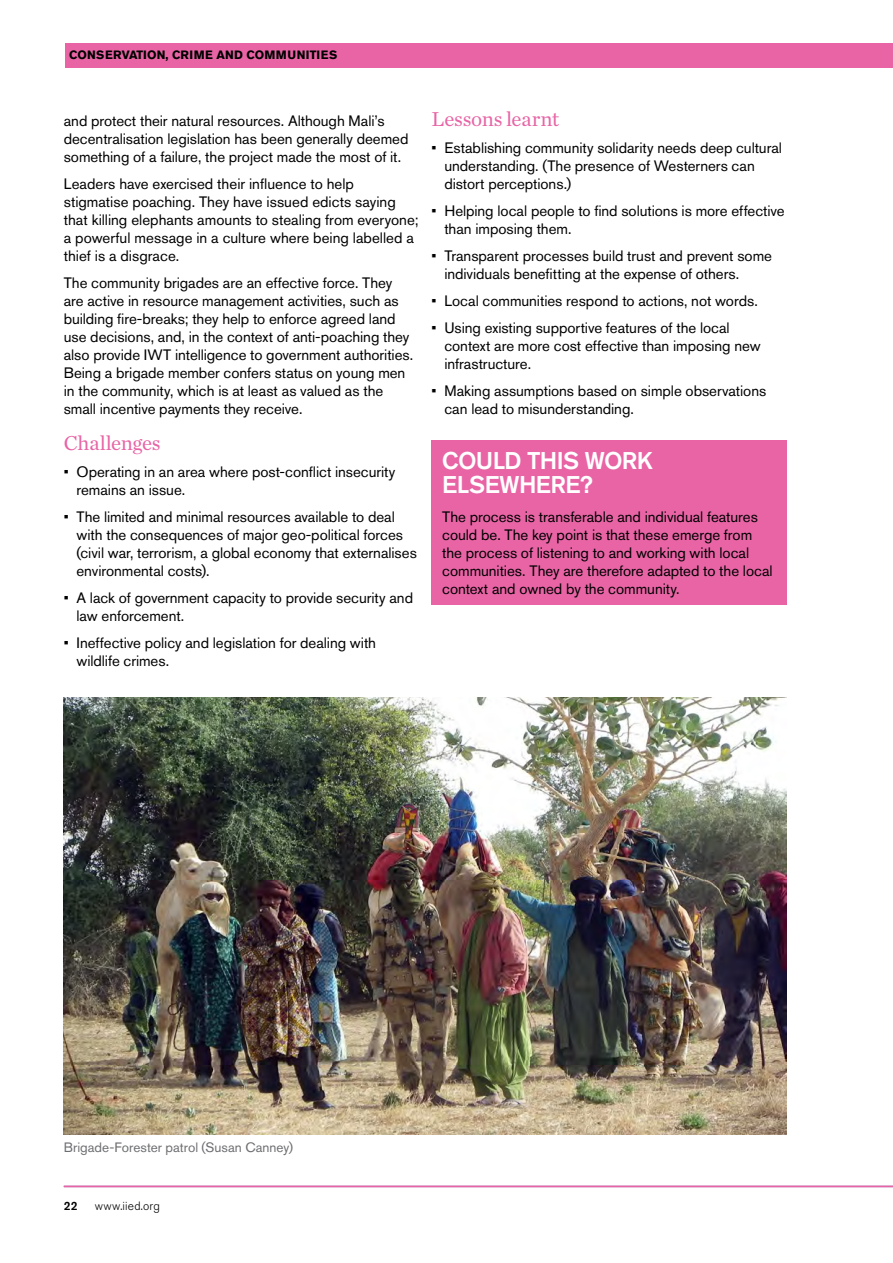
<style>
.page{position:relative;width:893px;height:1263px;background:#fff}
.page>*{position:absolute;margin:0;border:0;box-sizing:border-box;transform-origin:0 0}
.IIED_IP_Box_title{font:500 24px/24px "Akzidenz Grotesk BE";letter-spacing:-.025em;color:#fff}
.IIED_IP_Small_subhea{font:21px "Chronicle Text G1";letter-spacing:-.015em;color:#e864a5}
.IIED_IP_Body_copy{font:15px/18px "Akzidenz Grotesk BE";color:#000}
.IIED_IP_Body_copy-2{font:13.5px "Akzidenz Grotesk BE";color:#6d6e71}
.t1{font:700 12px "Akzidenz Grotesk BE";letter-spacing:.02em;color:#000}
.t2{font:300 12px "Akzidenz Grotesk BE";letter-spacing:.015em;color:#000}
.t3{font:500 12px "Akzidenz Grotesk BE";color:#000}
</style>
<div class="page">
<hr style="left:64px;top:1186px;width:829px;height:1px;background:#e864a5">
<div style="left:65px;top:43px;width:828px;height:24px;background:#e864a5"></div>
<div style="left:432px;top:440px;width:355px;height:165px;background:#e864a5"></div>
<img style="left:64px;top:697px;width:723px;height:437px">
<p class="t1" style="left:69px;top:48px;width:270px">CONSERVATION, CRIME AND COMMUNITIES</p>
<p class="IIED_IP_Body_copy" style="left:64px;top:112px;width:346px">and protect their natural resources. Although Mali’s decentralisation legislation has been generally deemed something of a failure, the project made the most of it.</p>
<p class="IIED_IP_Body_copy" style="left:64px;top:175px;width:356px">Leaders have exercised their influence to help stigmatise poaching. They have issued edicts saying that killing elephants amounts to stealing from everyone; a powerful message in a culture where being labelled a thief is a disgrace.</p>
<p class="IIED_IP_Body_copy" style="left:64px;top:274px;width:351px">The community brigades are an effective force. They are active in resource management activities, such as building fire-breaks; they help to enforce agreed land use decisions, and, in the context of anti-poaching they also provide IWT intelligence to government authorities.<br>Being a brigade member confers status on young men in the community, which is at least as valued as the small incentive payments they receive.</p>
<p class="IIED_IP_Small_subhea" style="left:64px;top:427px;width:98px">Challenges</p>
<p class="IIED_IP_Body_copy" style="left:77px;top:463px;width:320px;text-indent:-13px">• Operating in an area where post-conflict insecurity remains an issue.</p>
<p class="IIED_IP_Body_copy" style="left:77px;top:508px;width:342px;text-indent:-13px">• The limited and minimal resources available to deal with the consequences of major geo-political forces (civil war, terrorism, a global economy that externalises environmental costs).</p>
<p class="IIED_IP_Body_copy" style="left:77px;top:589px;width:338px;text-indent:-13px">• A lack of government capacity to provide security and law enforcement.</p>
<p class="IIED_IP_Body_copy" style="left:77px;top:634px;width:301px;text-indent:-13px">• Ineffective policy and legislation for dealing with wildlife crimes.</p>
<p class="IIED_IP_Small_subhea" style="left:432px;top:103px;width:129px">Lessons learnt</p>
<p class="IIED_IP_Body_copy" style="left:444px;top:139px;width:339px;text-indent:-13px">• Establishing community solidarity needs deep cultural understanding. (The presence of Westerners can distort perceptions.)</p>
<p class="IIED_IP_Body_copy" style="left:444px;top:202px;width:342px;text-indent:-13px">• Helping local people to find solutions is more effective than imposing them.</p>
<p class="IIED_IP_Body_copy" style="left:444px;top:247px;width:329px;text-indent:-13px">• Transparent processes build trust and prevent some individuals benefitting at the expense of others.</p>
<p class="IIED_IP_Body_copy" style="left:432px;top:292px;width:328px">• Local communities respond to actions, not words.</p>
<p class="IIED_IP_Body_copy" style="left:444px;top:319px;width:318px;text-indent:-13px">• Using existing supportive features of the local context are more cost effective than imposing new infrastructure.</p>
<p class="IIED_IP_Body_copy" style="left:444px;top:382px;width:323px;text-indent:-13px">• Making assumptions based on simple observations can lead to misunderstanding.</p>
<p class="IIED_IP_Box_title" style="left:442px;top:448px;width:212px">COULD THIS WORK<br>ELSEWHERE?</p>
<p class="IIED_IP_Body_copy" style="left:442px;top:508px;width:332px">The process is transferable and individual features could be. The key point is that these emerge from the process of listening to and working with local communities. They are therefore adapted to the local context and owned by the community.</p>
<p class="IIED_IP_Body_copy-2" style="left:64px;top:1139px;width:231px">Brigade-Forester patrol (Susan Canney)</p>
<p class="t3" style="left:64px;top:1199px;width:15px">22</p>
<p class="t2" style="left:95px;top:1199px;width:67px">www.iied.org</p>
</div>
